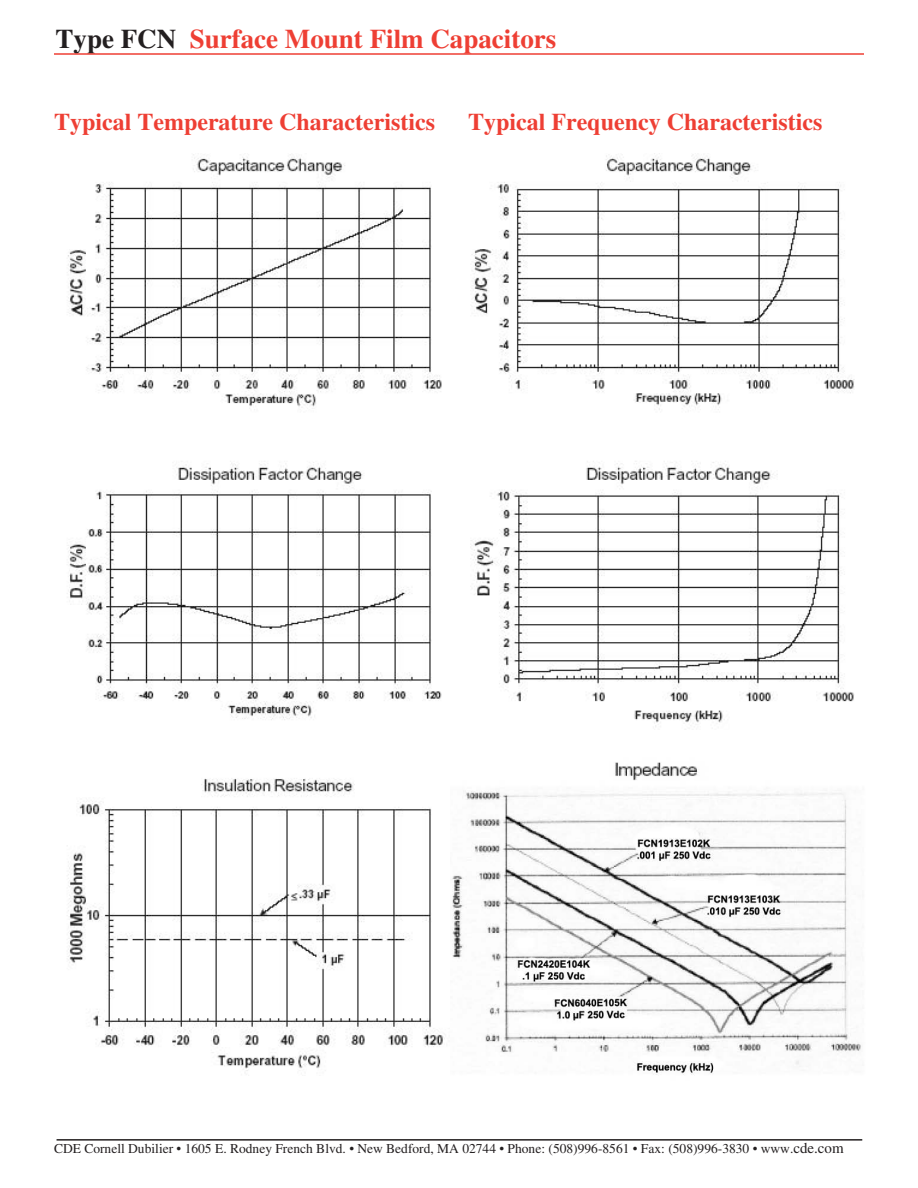
<style>
.page{position:relative;width:918px;height:1188px;background:#fff}
.page>*{position:absolute;margin:0;border:0;box-sizing:border-box;transform-origin:0 0}
.t1{font:700 27px "Times";color:#ee3f34}
.t2{font:700 24px "Times";color:#ee3f34}
.t3{font:13.5px "Times";color:#231f20}
.s1{color:#231f20}
.s2{font-size:15px}
</style>
<div class="page">
<hr style="left:57px;top:1139px;width:805px;height:2px;background:#231f20">
<hr style="left:54px;top:53px;width:810px;height:2px;background:#ee3f34">
<img style="left:67px;top:154px;width:788px;height:917px">
<img style="left:450px;top:748px;width:411px;height:327px">
<h1 class="t1" style="left:56px;top:23px;width:502px"><span class="s1">Type FCN</span> Surface Mount Film Capacitors</h1>
<h2 class="t2" style="left:54px;top:108px;width:383px">Typical Temperature Characteristics</h2>
<h2 class="t2" style="left:468px;top:108px;width:356px">Typical Frequency Characteristics</h2>
<p class="t3" style="left:54px;top:1141px;width:791px">CDE Cornell Dubilier • 1605 E. Rodney French Blvd. • New Bedford, MA 02744 • Phone: (508)996-8561 • Fax: (508)996-3830 • www.<span class="s2">cde.com</span></p>
</div>
